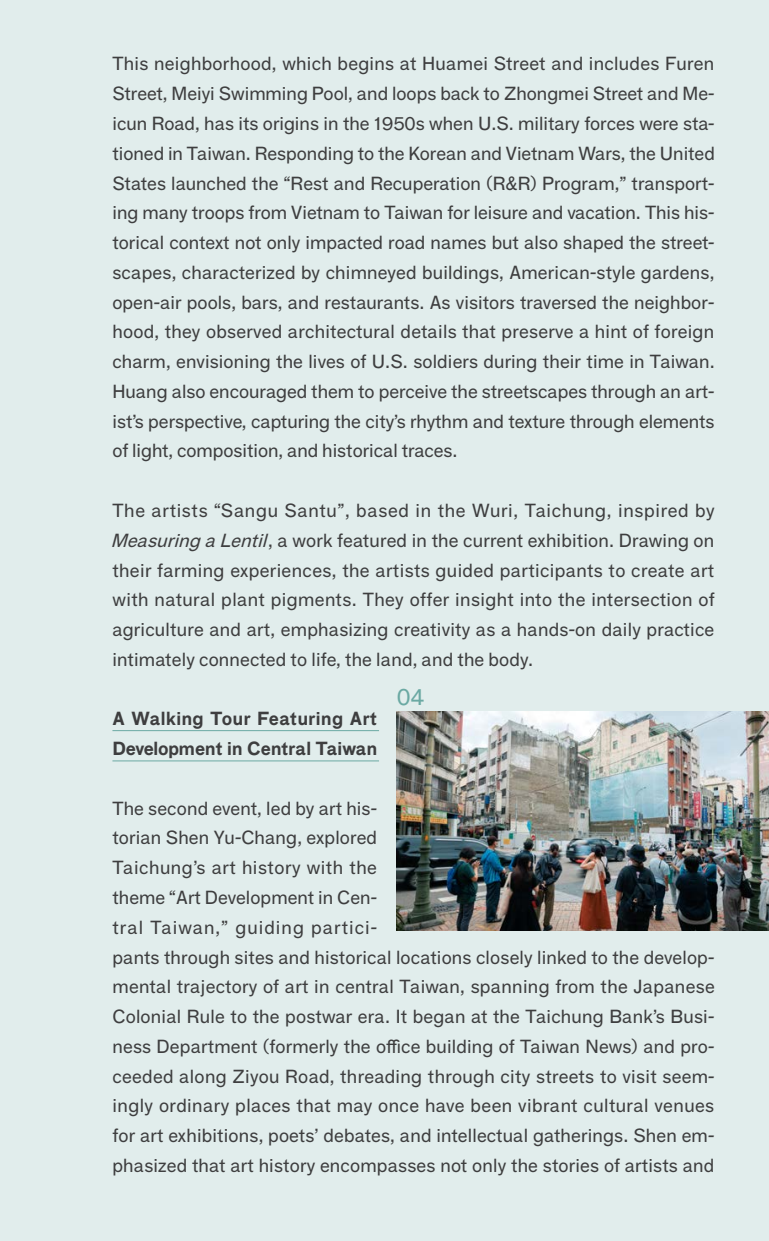
<style>
.page{position:relative;width:769px;height:1241px;background:#fff}
.page>*{position:absolute;margin:0;border:0;box-sizing:border-box;transform-origin:0 0}
.t1{font:22.75px "F Grotesk";color:#6ba9a3}
.t2{font:18.38px/29.8px "F Grotesk";letter-spacing:.01em;color:#3e3e3f;text-align:justify}
.t3{font:700 18.38px/29.8px "F Grotesk";letter-spacing:.005em;color:#3e3e3f}
.s1{font-style:italic}
</style>
<div class="page">
<div style="left:0;top:0;width:769px;height:1240px;background:#e1edec"></div>
<hr style="left:112px;top:730px;width:267px;height:1px;background:#6ba9a3">
<hr style="left:112px;top:760px;width:267px;height:1px;background:#6ba9a3">
<img style="left:397px;top:711px;width:372px;height:219px">
<p class="t2" style="left:112px;top:48px;width:604px">This neighborhood, which begins at Huamei Street and includes Furen Street, Meiyi Swimming Pool, and loops back to Zhongmei Street and Me&shy;icun Road, has its origins in the 1950s when U.S. military forces were sta&shy;tioned in Taiwan. Responding to the Korean and Vietnam Wars, the United States launched the “Rest and Recuperation (R&amp;R) Program,” transport&shy;ing many troops from Vietnam to Taiwan for leisure and vacation. This his&shy;torical context not only impacted road names but also shaped the street&shy;scapes, characterized by chimneyed buildings, American-style gardens, open-air pools, bars, and restaurants. As visitors traversed the neighbor&shy;hood, they observed architectural details that preserve a hint of foreign charm, envisioning the lives of U.S. soldiers during their time in Taiwan.<br>Huang also encouraged them to perceive the streetscapes through an art&shy;ist’s perspective, capturing the city’s rhythm and texture through elements of light, composition, and historical traces.</p>
<p class="t2" style="left:111px;top:494px;width:606px">The artists “Sangu Santu”, based in the Wuri, Taichung, inspired by <span class="s1">MeasuringaLentil</span>, a work featured in the current exhibition. Drawing on their farming experiences, the artists guided participants to create art with natural plant pigments. They offer insight into the intersection of agriculture and art, emphasizing creativity as a hands-on daily practice intimately connected to life, the land, and the body.</p>
<p class="t3" style="left:112px;top:702px;width:266px">A Walking Tour Featuring Art<br>Development in Central Taiwan</p>
<p class="t1" style="left:397px;top:680px;width:29px">04</p>
<p class="t2" style="left:112px;top:792px;width:604px;text-align:left">The second event, led by art his-<br>torian Shen Yu-Chang, explored<br>Taichung’s art history with the<br>theme “Art Development in Cen-<br>tral Taiwan,” guiding partici-<br>pants through sites and historical locations closely linked to the develop&shy;mental trajectory of art in central Taiwan, spanning from the Japanese Colonial Rule to the postwar era. It began at the Taichung Bank’s Busi&shy;ness Department (formerly the office building of Taiwan News) and pro&shy;ceeded along Ziyou Road, threading through city streets to visit seem&shy;ingly ordinary places that may once have been vibrant cultural venues for art exhibitions, poets’ debates, and intellectual gatherings. Shen em&shy;phasized that art history encompasses not only the stories of artists and</p>
</div>
